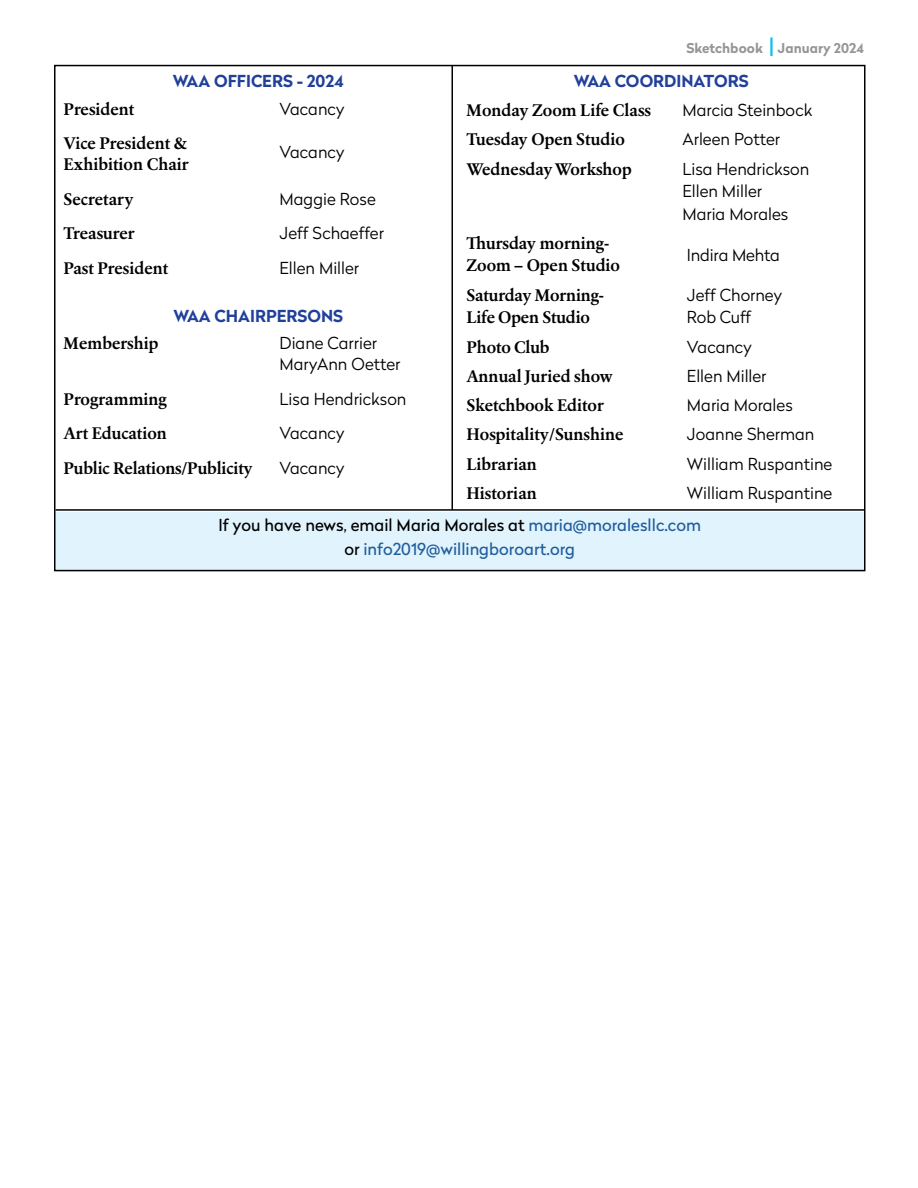
<style>
.page{position:relative;width:918px;height:1188px;background:#fff}
.page>*{position:absolute;margin:0;border:0;box-sizing:border-box;transform-origin:0 0}
.t1{font:700 16.5px/34.5px "Erato";color:#000}
.t2{font:300 16.5px/22.5px "Radikal";color:#000}
.t3{font:16.5px/32.1px "Radikal";color:#000}
.t4{font:700 16.5px "Radikal";color:#21409a}
.t5{font:16.5px "Radikal";color:#215e9e}
.t6{font:700 13.5px "Radikal";color:#939598}
.s1{font-weight:400;font-size:25.2px;color:#00c0f3}
.s2{font-weight:300}
.s3{color:#215e9e}
.s4{color:#000}
</style>
<div class="page">
<hr style="left:56px;top:509px;width:808px;height:2px;background:#000">
<div style="left:56px;top:512px;width:808px;height:60px;background:#e1f4fd"></div>
<hr style="left:452px;top:66px;width:1px;height:444px;background:#000">
<p class="t6" style="left:686px;top:39px;width:179px">Sketchbook <span class="s1">I</span> January 2024</p>
<p class="t4" style="left:173px;top:69px;width:172px">WAA OFFICERS - 2024</p>
<p class="t4" style="left:574px;top:69px;width:176px">WAA COORDINATORS</p>
<p class="t1" style="left:466px;top:93px;width:186px">Monday Zoom Life Class</p>
<p class="t2" style="left:682px;top:98px;width:131px">Marcia Steinbock</p>
<p class="t1" style="left:466px;top:122px;width:160px">Tuesday Open Studio</p>
<p class="t2" style="left:682px;top:128px;width:99px">Arleen Potter</p>
<p class="t1" style="left:466px;top:152px;width:167px">Wednesday Workshop</p>
<p class="t2" style="left:682px;top:157px;width:128px">Lisa Hendrickson<br>Ellen Miller<br>Maria Morales</p>
<p class="t1" style="left:466px;top:226px;width:144px">Thursday morning-</p>
<p class="t1" style="left:64px;top:92px;width:72px">President</p>
<p class="t2" style="left:280px;top:97px;width:67px">Vacancy</p>
<p class="t1" style="left:64px;top:126px;width:125px">Vice President &amp;</p>
<p class="t2" style="left:280px;top:140px;width:67px">Vacancy</p>
<p class="t1" style="left:64px;top:147px;width:127px">Exhibition Chair<br>Secretary</p>
<p class="t2" style="left:280px;top:187px;width:98px">Maggie Rose</p>
<p class="t1" style="left:64px;top:216px;width:73px">Treasurer</p>
<p class="t2" style="left:280px;top:221px;width:106px">Jeff Schaeffer</p>
<p class="t1" style="left:64px;top:251px;width:106px">Past President</p>
<p class="t2" style="left:280px;top:256px;width:81px">Ellen Miller</p>
<p class="t4" style="left:173px;top:304px;width:171px">WAA CHAIRPERSONS</p>
<p class="t1" style="left:64px;top:326px;width:96px">Membership</p>
<p class="t2" style="left:280px;top:332px;width:122px;line-height:21px">Diane Carrier<br>MaryAnn Oetter</p>
<p class="t1" style="left:64px;top:382px;width:105px">Programming</p>
<p class="t2" style="left:280px;top:387px;width:128px">Lisa Hendrickson</p>
<p class="t1" style="left:64px;top:416px;width:105px">Art Education</p>
<p class="t2" style="left:280px;top:422px;width:67px">Vacancy</p>
<p class="t1" style="left:64px;top:451px;width:191px">Public Relations/Publicity</p>
<p class="t2" style="left:280px;top:456px;width:67px">Vacancy</p>
<p class="t2" style="left:687px;top:243px;width:95px">Indira Mehta</p>
<p class="t1" style="left:466px;top:251px;width:155px;line-height:29.2px">Zoom – Open Studio<br>Saturday Morning-</p>
<p class="t2" style="left:687px;top:283px;width:97px">Jeff Chorney</p>
<p class="t1" style="left:466px;top:300px;width:125px">Life Open Studio</p>
<p class="t2" style="left:687px;top:305px;width:66px">Rob Cuff</p>
<p class="t1" style="left:466px;top:329px;width:85px">Photo Club</p>
<p class="t2" style="left:687px;top:335px;width:67px">Vacancy</p>
<p class="t1" style="left:466px;top:359px;width:148px">Annual Juried show</p>
<p class="t2" style="left:687px;top:364px;width:81px">Ellen Miller</p>
<p class="t1" style="left:466px;top:388px;width:139px">Sketchbook Editor</p>
<p class="t2" style="left:687px;top:393px;width:107px">Maria Morales</p>
<p class="t1" style="left:466px;top:417px;width:159px">Hospitality/Sunshine</p>
<p class="t2" style="left:687px;top:422px;width:129px">Joanne Sherman</p>
<p class="t1" style="left:466px;top:446px;width:72px">Librarian</p>
<p class="t2" style="left:687px;top:452px;width:147px">William Ruspantine</p>
<p class="t1" style="left:466px;top:476px;width:72px">Historian</p>
<p class="t3" style="left:218px;top:476px;width:615px;text-indent:469px"><span class="s2">William Ruspantine<br></span>If you have news, email Maria Morales at <span class="s3">maria@moralesllc.com</span></p>
<p class="t5" style="left:344px;top:537px;width:232px"><span class="s4">or</span> info2019@willingboroart.org</p>
</div>
